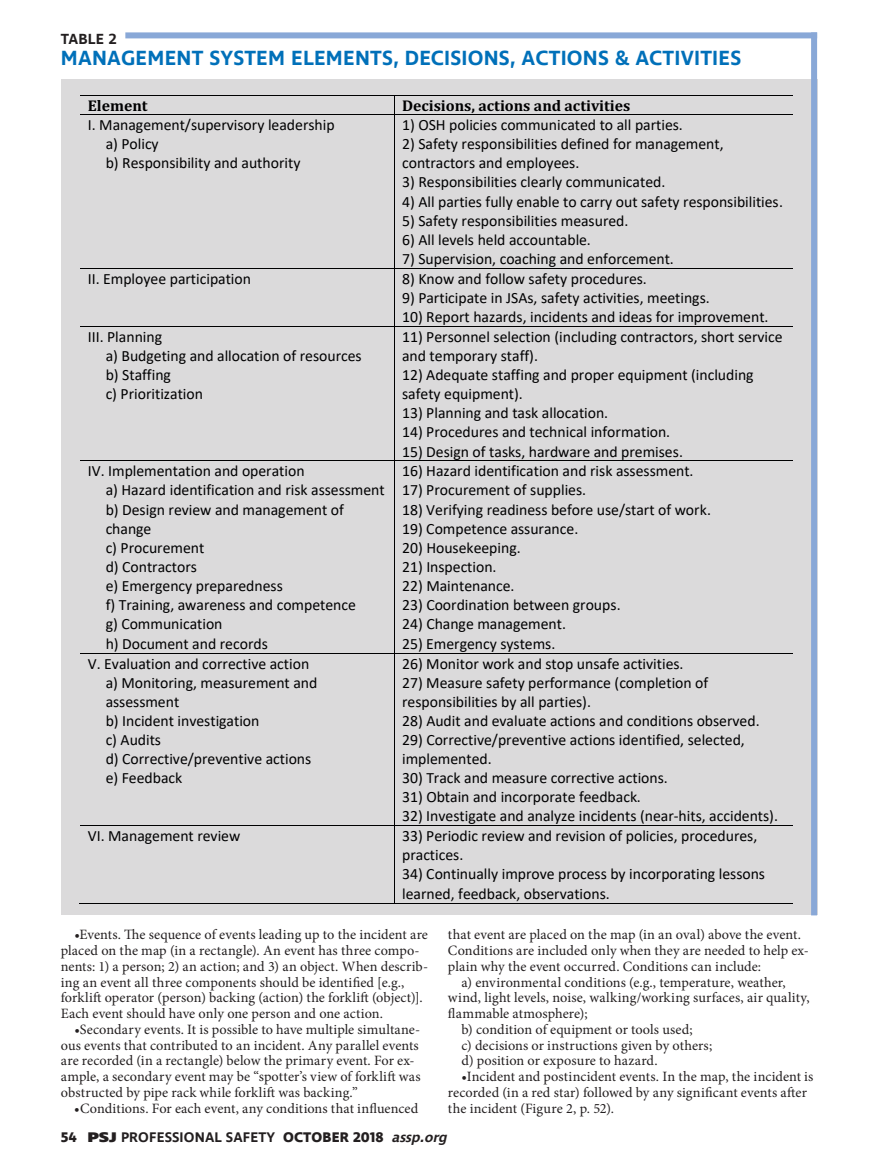
<style>
.page{position:relative;width:878px;height:1175px;background:#fff}
.page>*{position:absolute;margin:0;border:0;box-sizing:border-box;transform-origin:0 0}
.t1{font:600 21px "Ingra";letter-spacing:.01em;color:#0070b9}
.t2{font:15.75px/19.2px "Calibri";color:#000001}
.t3{font:700 15.75px "Cambria";color:#000001}
.t4{font:600 15px "Ingra";letter-spacing:.01em;color:#231f20}
.t5{font:14.25px/15.8px "Minion Pro";letter-spacing:.005em;color:#231f20}
.t6{font:600 14.25px "Ingra";letter-spacing:.01em;color:#231f20}
.s1{font-weight:700}
.s2{font-weight:800}
.s3{font-style:italic}
</style>
<div class="page">
<div style="left:61px;top:80px;width:756px;height:835px;background:#dbdadb"></div>
<hr style="left:80px;top:95px;width:314px;height:1px;background:#000001">
<hr style="left:394px;top:95px;width:398px;height:1px;background:#000001">
<hr style="left:80px;top:114px;width:314px;height:1px;background:#000001">
<svg style="left:394px;top:96px;width:1px;height:18px"></svg>
<hr style="left:394px;top:114px;width:398px;height:1px;background:#000001">
<hr style="left:394px;top:115px;width:1px;height:153px;background:#000001">
<hr style="left:80px;top:268px;width:314px;height:1px;background:#000001">
<hr style="left:394px;top:268px;width:398px;height:1px;background:#000001">
<hr style="left:394px;top:268px;width:1px;height:58px;background:#000001">
<hr style="left:80px;top:326px;width:314px;height:1px;background:#000001">
<hr style="left:394px;top:326px;width:398px;height:1px;background:#000001">
<hr style="left:394px;top:326px;width:1px;height:134px;background:#000001">
<hr style="left:80px;top:460px;width:314px;height:1px;background:#000001">
<hr style="left:394px;top:460px;width:398px;height:1px;background:#000001">
<hr style="left:394px;top:461px;width:1px;height:191px;background:#000001">
<hr style="left:80px;top:652px;width:314px;height:1px;background:#000001">
<hr style="left:394px;top:652px;width:398px;height:1px;background:#000001">
<hr style="left:394px;top:653px;width:1px;height:172px;background:#000001">
<hr style="left:80px;top:825px;width:314px;height:1px;background:#000001">
<hr style="left:394px;top:825px;width:398px;height:1px;background:#000001">
<hr style="left:79px;top:902px;width:315px;height:1px;background:#000001">
<hr style="left:394px;top:826px;width:1px;height:76px;background:#000001">
<hr style="left:394px;top:902px;width:398px;height:1px;background:#000001">
<div style="left:125px;top:32px;width:692px;height:6px;background:#89a8d7"></div>
<div style="left:811px;top:32px;width:6px;height:883px;background:#89a8d7"></div>
<p class="t4" style="left:61px;top:29px;width:57px">TABLE 2</p>
<h1 class="t1" style="left:61px;top:45px;width:681px">MANAGEMENT SYSTEM ELEMENTS, DECISIONS, ACTIONS &amp; ACTIVITIES</h1>
<p class="t3" style="left:88px;top:94px;width:61px">Element</p>
<p class="t3" style="left:402px;top:94px;width:230px">Decisions, actions and activities</p>
<p class="t2" style="left:106px;top:115px;width:230px;text-indent:-18px">I. Management/supervisory leadership a) Policy<br>b) Responsibility and authority</p>
<p class="t2" style="left:402px;top:115px;width:282px">1) OSH policies communicated to all parties.</p>
<p class="t2" style="left:402px;top:134px;width:323px">2) Safety responsibilities defined for management, contractors and employees.</p>
<p class="t2" style="left:402px;top:172px;width:265px">3) Responsibilities clearly communicated.</p>
<p class="t2" style="left:402px;top:191px;width:382px">4) All parties fully enable to carry out safety responsibilities.</p>
<p class="t2" style="left:402px;top:210px;width:228px">5) Safety responsibilities measured.</p>
<p class="t2" style="left:402px;top:230px;width:190px">6) All levels held accountable.</p>
<p class="t2" style="left:402px;top:248px;width:273px">7) Supervision, coaching and enforcement.</p>
<p class="t2" style="left:88px;top:269px;width:165px">II. Employee participation</p>
<p class="t2" style="left:402px;top:269px;width:246px">8) Know and follow safety procedures.</p>
<p class="t2" style="left:402px;top:287px;width:309px">9) Participate in JSAs, safety activities, meetings.</p>
<p class="t2" style="left:402px;top:306px;width:368px">10) Report hazards, incidents and ideas for improvement.</p>
<p class="t2" style="left:106px;top:326px;width:257px;text-indent:-18px">III. Planning<br>a) Budgeting and allocation of resources b) Staffing<br>c) Prioritization</p>
<p class="t2" style="left:402px;top:326px;width:382px">11) Personnel selection (including contractors, short service and temporary staff).</p>
<p class="t2" style="left:402px;top:365px;width:353px">12) Adequate staffing and proper equipment (including safety equipment).</p>
<p class="t2" style="left:402px;top:403px;width:207px">13) Planning and task allocation.</p>
<p class="t2" style="left:402px;top:422px;width:269px">14) Procedures and technical information.</p>
<p class="t2" style="left:402px;top:441px;width:282px">15) Design of tasks, hardware and premises.</p>
<p class="t2" style="left:106px;top:461px;width:280px;text-indent:-18px">IV. Implementation and operation<br>a) Hazard identification and risk assessment b) Design review and management of change<br>c) Procurement<br>d) Contractors<br>e) Emergency preparedness<br>f) Training, awareness and competence<br>g) Communication<br>h) Document and records</p>
<p class="t2" style="left:402px;top:461px;width:293px">16) Hazard identification and risk assessment.</p>
<p class="t2" style="left:402px;top:480px;width:185px">17) Procurement of supplies.</p>
<p class="t2" style="left:402px;top:499px;width:310px">18) Verifying readiness before use/start of work.</p>
<p class="t2" style="left:402px;top:518px;width:178px">19) Competence assurance.</p>
<p class="t2" style="left:402px;top:537px;width:120px">20) Housekeeping.</p>
<p class="t2" style="left:402px;top:557px;width:96px">21) Inspection.</p>
<p class="t2" style="left:402px;top:576px;width:114px">22) Maintenance.</p>
<p class="t2" style="left:402px;top:595px;width:220px">23) Coordination between groups.</p>
<p class="t2" style="left:402px;top:614px;width:165px">24) Change management.</p>
<p class="t2" style="left:402px;top:633px;width:155px">25) Emergency systems.</p>
<p class="t2" style="left:106px;top:653px;width:213px;text-indent:-18px">V. Evaluation and corrective action a) Monitoring, measurement and assessment<br>b) Incident investigation<br>c) Audits<br>d) Corrective/preventive actions e) Feedback</p>
<p class="t2" style="left:402px;top:653px;width:283px">26) Monitor work and stop unsafe activities.</p>
<p class="t2" style="left:402px;top:672px;width:308px">27) Measure safety performance (completion of responsibilities by all parties).</p>
<p class="t2" style="left:402px;top:710px;width:359px">28) Audit and evaluate actions and conditions observed.</p>
<p class="t2" style="left:402px;top:730px;width:344px;line-height:18.8px">29) Corrective/preventive actions identified, selected, implemented.</p>
<p class="t2" style="left:402px;top:767px;width:267px">30) Track and measure corrective actions.</p>
<p class="t2" style="left:402px;top:787px;width:240px">31) Obtain and incorporate feedback.</p>
<p class="t2" style="left:402px;top:806px;width:377px">32) Investigate and analyze incidents (near-hits, accidents).</p>
<p class="t2" style="left:88px;top:826px;width:154px">VI. Management review</p>
<p class="t2" style="left:402px;top:826px;width:357px">33) Periodic review and revision of policies, procedures, practices.</p>
<p class="t2" style="left:402px;top:864px;width:364px">34) Continually improve process by incorporating lessons learned, feedback, observations.</p>
<p class="t5" style="left:61px;top:927px;width:369px;text-indent:13px">•Events. The sequence of events leading up to the incident are placed on the map (in a rectangle). An event has three compo&shy;nents: 1) a person; 2) an action; and 3) an object. When describ&shy;ing an event all three components should be identified [e.g., forklift operator (person) backing (action) the forklift (object)].<br>Each event should have only one person and one action.</p>
<p class="t5" style="left:61px;top:1021px;width:361px;text-indent:14px">•Secondary events. It is possible to have multiple simultane&shy;ous events that contributed to an incident. Any parallel events are recorded (in a rectangle) below the primary event. For ex&shy;ample, a secondary event may be “spotter’s view of forklift was obstructed by pipe rack while forklift was backing.”</p>
<p class="t5" style="left:74px;top:1100px;width:345px">•Conditions. For each event, any conditions that influenced</p>
<p class="t5" style="left:448px;top:926px;width:354px">that event are placed on the map (in an oval) above the event.</p>
<p class="t5" style="left:448px;top:942px;width:362px">Conditions are included only when they are needed to help ex-</p>
<p class="t5" style="left:448px;top:958px;width:315px">plain why the event occurred. Conditions can include:</p>
<p class="t5" style="left:461px;top:974px;width:326px">a) environmental conditions (e.g., temperature, weather,</p>
<p class="t5" style="left:448px;top:989px;width:363px">wind, light levels, noise, walking/working surfaces, air quality,</p>
<p class="t5" style="left:448px;top:1005px;width:141px">flammable atmosphere);</p>
<p class="t5" style="left:461px;top:1021px;width:233px">b) condition of equipment or tools used;</p>
<p class="t5" style="left:461px;top:1037px;width:252px">c) decisions or instructions given by others;</p>
<p class="t5" style="left:461px;top:1052px;width:198px">d) position or exposure to hazard.</p>
<p class="t5" style="left:448px;top:1068px;width:367px;text-indent:13px">•Incident and postincident events. In the map, the incident is recorded (in a red star) followed by any significant events after the incident (Figure 2, p. 52).</p>
<p class="t6" style="left:61px;top:1128px;width:391px"><span class="s1">54</span> <span class="s2">PSJ</span> PROFESSIONAL SAFETY <span class="s1">OCTOBER 2018</span> <span class="s3">assp.org</span></p>
</div>
